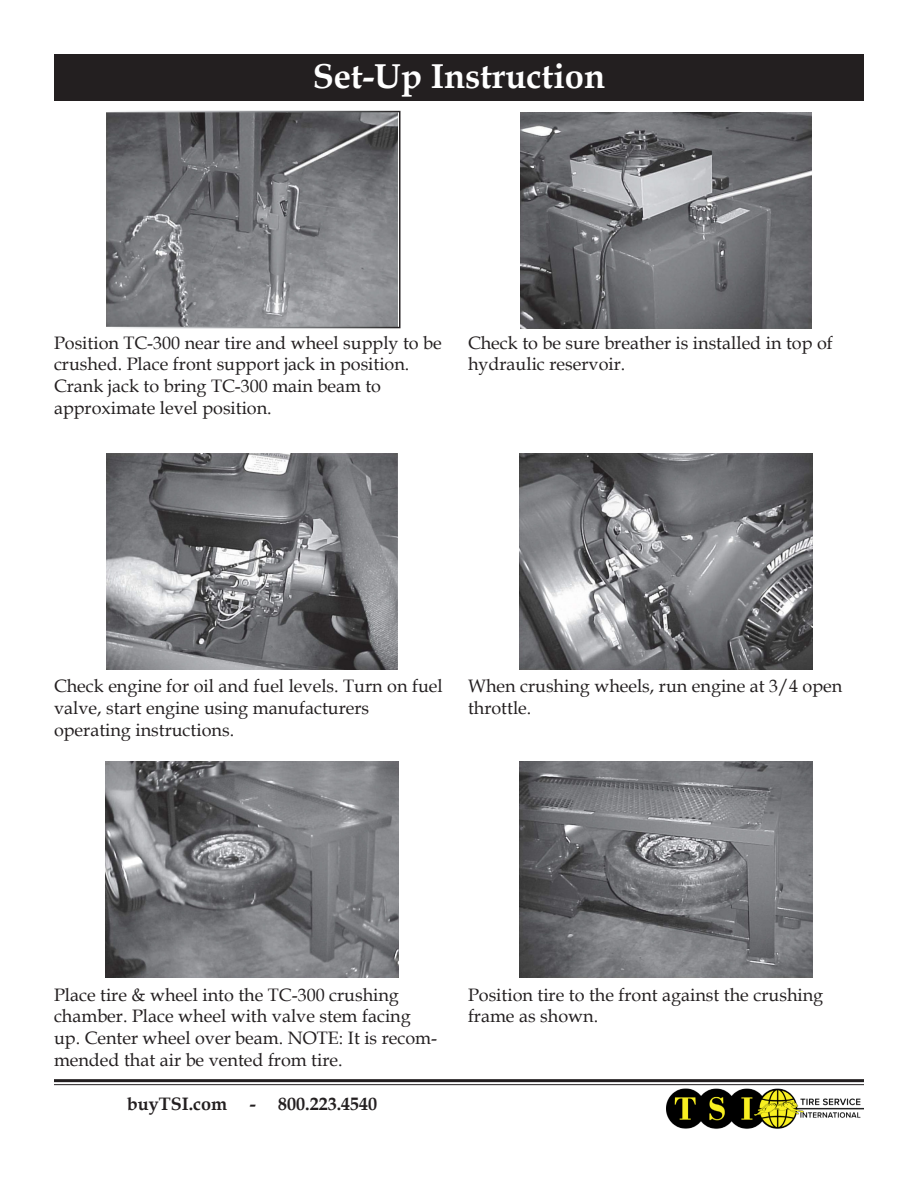
<style>
.page{position:relative;width:918px;height:1188px;background:#fff}
.page>*{position:absolute;margin:0;border:0;box-sizing:border-box;transform-origin:0 0}
.t1{font:700 34.5px "Book Antiqua";color:#fff}
.t2{font:18px/21.6px "Book Antiqua";color:#231f20}
.t3{font:700 18px "Book Antiqua";color:#231f20}
</style>
<div class="page">
<hr style="left:54px;top:1079px;width:810px;height:3px;background:#231f20">
<hr style="left:54px;top:1084px;width:810px;height:1px;background:#231f20">
<img style="left:666px;top:1084px;width:198px;height:45px">
<img style="left:519px;top:454px;width:294px;height:216px">
<img style="left:106px;top:454px;width:292px;height:216px">
<img style="left:105px;top:761px;width:294px;height:216px">
<img style="left:520px;top:761px;width:292px;height:216px">
<div style="left:54px;top:54px;width:810px;height:46px;background:#231f20"></div>
<img style="left:107px;top:114px;width:290px;height:211px">
<div style="left:104px;top:111px;width:296px;height:217px;border:2px solid #fff"></div>
<img style="left:520px;top:112px;width:292px;height:216px">
<p class="t1" style="left:313px;top:53px;width:294px">Set-Up Instruction</p>
<p class="t2" style="left:54px;top:332px;width:389px">Position TC-300 near tire and wheel supply to be</p>
<p class="t2" style="left:54px;top:353px;width:357px">crushed. Place front support jack in position.</p>
<p class="t2" style="left:54px;top:375px;width:329px">Crank jack to bring TC-300 main beam to</p>
<p class="t2" style="left:54px;top:396px;width:219px">approximate level position.</p>
<p class="t2" style="left:468px;top:332px;width:366px">Check to be sure breather is installed in top of</p>
<p class="t2" style="left:468px;top:353px;width:159px">hydraulic reservoir.</p>
<p class="t2" style="left:54px;top:675px;width:390px">Check engine for oil and fuel levels. Turn on fuel</p>
<p class="t2" style="left:54px;top:697px;width:317px">valve, start engine using manufacturers</p>
<p class="t2" style="left:54px;top:718px;width:182px">operating instructions.</p>
<p class="t2" style="left:468px;top:675px;width:376px">When crushing wheels, run engine at 3/4 open</p>
<p class="t2" style="left:468px;top:697px;width:65px">throttle.</p>
<p class="t2" style="left:54px;top:983px;width:385px">Place tire &amp; wheel into the TC-300 crushing chamber. Place wheel with valve stem facing up. Center wheel over beam. NOTE: It is recom&shy;mended that air be vented from tire.</p>
<p class="t3" style="left:127px;top:1092px;width:102px">buyTSI.com</p>
<p class="t3" style="left:250px;top:1092px;width:129px">- 800.223.4540</p>
<p class="t2" style="left:468px;top:983px;width:357px">Position tire to the front against the crushing frame as shown.</p>
</div>
